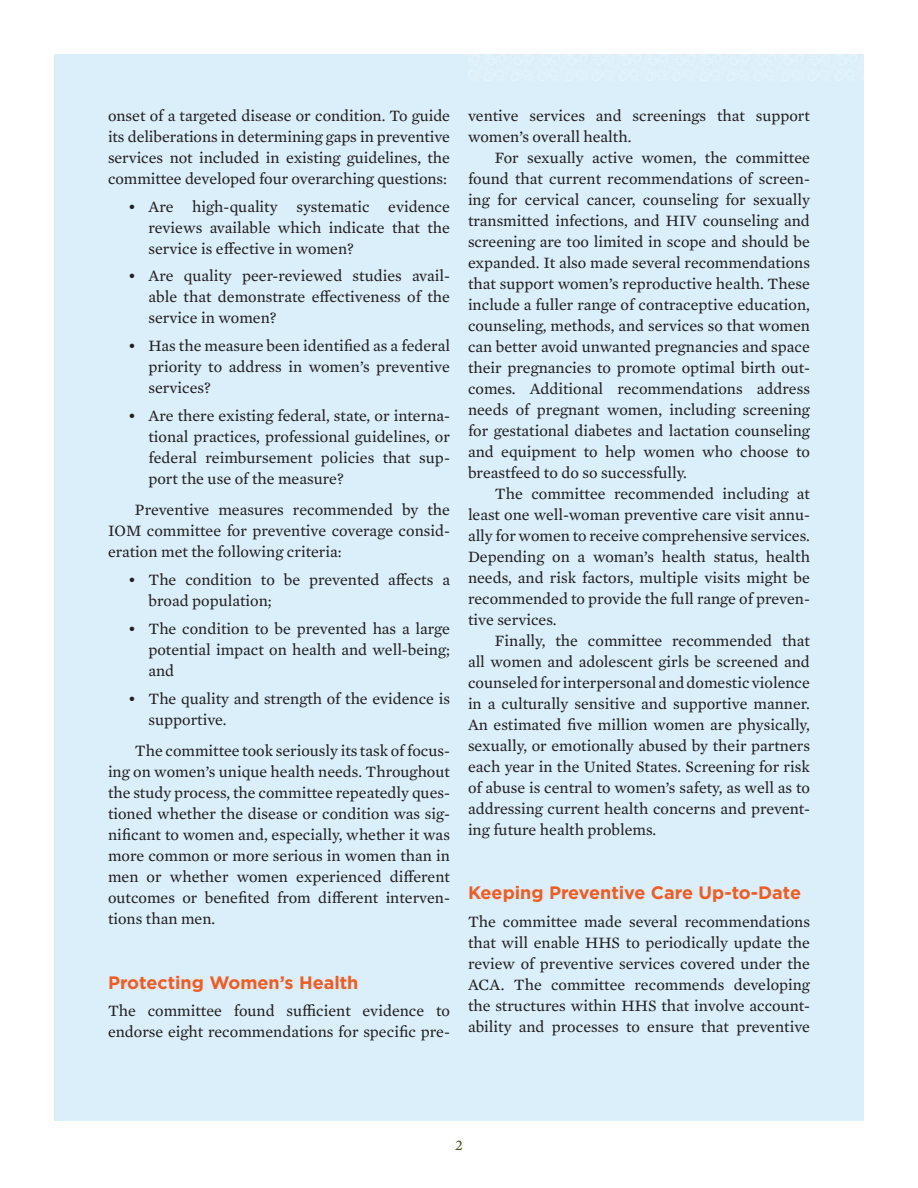
<style>
.page{position:relative;width:918px;height:1188px;background:#fff}
.page>*{position:absolute;margin:0;border:0;box-sizing:border-box;transform-origin:0 0}
.Header_B{font:700 18px "Gotham";color:#f25b21}
.Body_Text{font:16.2px/21px "Mercury Text G2";color:#231f20;text-align:justify}
.Bullets{font:16.2px/21px "Mercury Text G2";color:#231f20;text-align:justify}
.Bullets__last{font:16.2px/21px "Mercury Text G2";color:#231f20;text-align:justify}
.t1{font:15px "Mercury Text G2";color:#44591f}
</style>
<div class="page">
<div style="left:54px;top:54px;width:810px;height:1066px;background:#daeffa"></div>
<svg style="left:468px;top:54px;width:395px;height:27px"></svg>
<p class="Body_Text" style="left:108px;top:104px;width:344px">onset of a targeted disease or condition. To guide its deliberations in determining gaps in preventive services not included in existing guidelines, the committee developed four overarching questions:</p>
<p class="Bullets" style="left:148px;top:195px;width:303px;text-indent:-20px">• Are high-quality systematic evidence reviews available which indicate that the service is effective in women?</p>
<p class="Bullets" style="left:148px;top:265px;width:303px;text-indent:-20px">• Are quality peer-reviewed studies avail&shy;able that demonstrate effectiveness of the service in women?</p>
<p class="Bullets" style="left:148px;top:334px;width:303px;text-indent:-20px">• Has the measure been identified as a federal priority to address in women’s preventive services?</p>
<p class="Bullets__last" style="left:148px;top:404px;width:303px;text-indent:-20px">• Are there existing federal, state, or interna&shy;tional practices, professional guidelines, or federal reimbursement policies that sup&shy;port the use of the measure?</p>
<p class="Body_Text" style="left:108px;top:499px;width:344px;text-indent:27px">Preventive measures recommended by the IOM committee for preventive coverage consid&shy;eration met the following criteria:</p>
<p class="Bullets" style="left:148px;top:568px;width:303px;text-indent:-20px">• The condition to be prevented affects a broad population;</p>
<p class="Bullets" style="left:148px;top:617px;width:303px;text-indent:-20px">• The condition to be prevented has a large potential impact on health and well-being; and</p>
<p class="Bullets__last" style="left:148px;top:687px;width:303px;text-indent:-20px">• The quality and strength of the evidence is supportive.</p>
<p class="Body_Text" style="left:108px;top:739px;width:344px;text-indent:27px">The committee took seriously its task of focus&shy;ing on women’s unique health needs. Throughout the study process, the committee repeatedly ques&shy;tioned whether the disease or condition was sig&shy;nificant to women and, especially, whether it was more common or more serious in women than in men or whether women experienced different outcomes or benefited from different interven&shy;tions than men.</p>
<p class="Header_B" style="left:108px;top:970px;width:252px">Protecting Women’s Health</p>
<p class="Body_Text" style="left:108px;top:1000px;width:344px">The committee found sufficient evidence to endorse eight recommendations for specific pre-</p>
<p class="Body_Text" style="left:468px;top:104px;width:344px">ventive services and screenings that support women’s overall health.</p>
<p class="Body_Text" style="left:468px;top:146px;width:344px;text-indent:27px">For sexually active women, the committee found that current recommendations of screen&shy;ing for cervical cancer, counseling for sexually transmitted infections, and HIV counseling and screening are too limited in scope and should be expanded. It also made several recommendations that support women’s reproductive health. These include a fuller range of contraceptive education, counseling, methods, and services so that women can better avoid unwanted pregnancies and space their pregnancies to promote optimal birth out&shy;comes. Additional recommendations address needs of pregnant women, including screening for gestational diabetes and lactation counseling and equipment to help women who choose to breastfeed to do so successfully.</p>
<p class="Body_Text" style="left:468px;top:482px;width:344px;text-indent:27px">The committee recommended including at least one well-woman preventive care visit annu&shy;ally for women to receive comprehensive services.<br>Depending on a woman’s health status, health needs, and risk factors, multiple visits might be recommended to provide the full range of preven&shy;tive services.</p>
<p class="Body_Text" style="left:468px;top:629px;width:344px;text-indent:27px">Finally, the committee recommended that all women and adolescent girls be screened and counseled for interpersonal and domestic violence in a culturally sensitive and supportive manner.<br>An estimated five million women are physically, sexually, or emotionally abused by their partners each year in the United States. Screening for risk of abuse is central to women’s safety, as well as to addressing current health concerns and prevent&shy;ing future health problems.</p>
<p class="Header_B" style="left:468px;top:881px;width:335px">Keeping Preventive Care Up-to-Date</p>
<p class="Body_Text" style="left:468px;top:910px;width:344px">The committee made several recommendations that will enable HHS to periodically update the review of preventive services covered under the ACA. The committee recommends developing the structures within HHS that involve account&shy;ability and processes to ensure that preventive</p>
<p class="t1" style="left:455px;top:1135px;width:9px">2</p>
</div>
